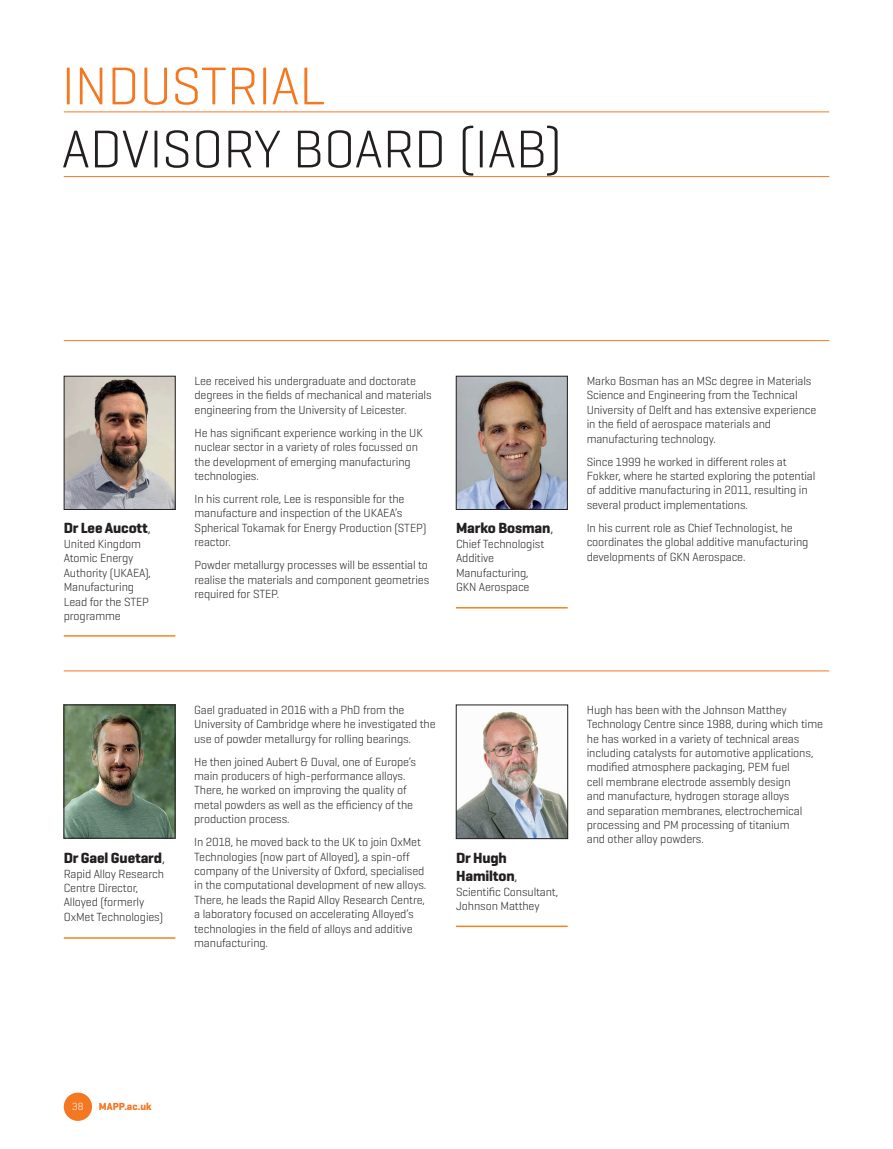
<style>
.page{position:relative;width:893px;height:1149px;background:#fff}
.page>*{position:absolute;margin:0;border:0;box-sizing:border-box;transform-origin:0 0}
.t1{font:300 54px "Geogrotesque";letter-spacing:-.005em;color:#231f20}
.t2{font:300 54px "Geogrotesque";letter-spacing:-.005em;color:#f47721}
.t3{font:700 15px/18px "Geogrotesque";letter-spacing:-.01em;color:#231f20}
.t4{font:300 12px/14.4px "Geogrotesque";letter-spacing:-.01em;color:#231f20}
.t5{font:700 10.5px "Geogrotesque";color:#f47721}
.t6{font:300 10.5px "Geogrotesque";color:#fff}
.s1{font-weight:300}
</style>
<div class="page">
<div style="left:64px;top:1092px;width:28px;height:28px;background:#f47721;border-radius:50%"></div>
<hr style="left:64px;top:112px;width:765px;height:1px;background:#f47721">
<hr style="left:64px;top:176px;width:765px;height:1px;background:#f47721">
<hr style="left:64px;top:340px;width:765px;height:1px;background:#f47721">
<img style="left:66px;top:378px;width:107px;height:129px">
<img style="left:458px;top:378px;width:108px;height:129px">
<div style="left:456px;top:376px;width:112px;height:133px;border:1px solid #231f20"></div>
<hr style="left:64px;top:670px;width:765px;height:1px;background:#f47721">
<img style="left:66px;top:706px;width:107px;height:130px">
<div style="left:64px;top:704px;width:111px;height:134px;border:1px solid #231f20"></div>
<img style="left:458px;top:711px;width:108px;height:125px">
<div style="left:456px;top:704px;width:112px;height:134px;border:1px solid #231f20"></div>
<hr style="left:64px;top:635px;width:111px;height:1px;background:#f58220">
<hr style="left:64px;top:936px;width:111px;height:2px;background:#f58220">
<hr style="left:456px;top:925px;width:112px;height:1px;background:#f58220">
<hr style="left:456px;top:607px;width:112px;height:1px;background:#f58220">
<h1 class="t2" style="left:62px;top:52px;width:265px">INDUSTRIAL</h1>
<h1 class="t1" style="left:62px;top:115px;width:502px">ADVISORY BOARD (IAB)</h1>
<p class="t3" style="left:64px;top:519px;width:88px">Dr Lee Aucott<span class="s1">,</span></p>
<p class="t4" style="left:64px;top:536px;width:89px">United Kingdom<br>Atomic Energy<br>Authority (UKAEA),<br>Manufacturing<br>Lead for the STEP programme</p>
<p class="t4" style="left:195px;top:373px;width:239px">Lee received his undergraduate and doctorate degrees in the fields of mechanical and materials engineering from the University of Leicester.</p>
<p class="t4" style="left:195px;top:425px;width:230px">He has significant experience working in the UK nuclear sector in a variety of roles focussed on the development of emerging manufacturing technologies.</p>
<p class="t4" style="left:195px;top:491px;width:233px">In his current role, Lee is responsible for the manufacture and inspection of the UKAEA’s Spherical Tokamak for Energy Production (STEP) reactor.</p>
<p class="t4" style="left:195px;top:557px;width:236px;text-align:justify">Powder metallurgy processes will be essential to realise the materials and component geometries required for STEP.</p>
<p class="t3" style="left:456px;top:519px;width:99px">Marko Bosman<span class="s1">,</span></p>
<p class="t4" style="left:456px;top:536px;width:90px">Chief Technologist<br>Additive<br>Manufacturing,<br>GKN Aerospace</p>
<p class="t4" style="left:587px;top:373px;width:231px">Marko Bosman has an MSc degree in Materials Science and Engineering from the Technical University of Delft and has extensive experience in the field of aerospace materials and manufacturing technology.</p>
<p class="t4" style="left:587px;top:454px;width:230px">Since 1999 he worked in different roles at Fokker, where he started exploring the potential of additive manufacturing in 2011, resulting in several product implementations.</p>
<p class="t4" style="left:587px;top:520px;width:223px">In his current role as Chief Technologist, he coordinates the global additive manufacturing developments of GKN Aerospace.</p>
<p class="t3" style="left:64px;top:848px;width:103px">Dr Gael Guetard<span class="s1">,</span></p>
<p class="t4" style="left:64px;top:865px;width:102px">Rapid Alloy Research<br>Centre Director,<br>Alloyed (formerly<br>OxMet Technologies)</p>
<p class="t4" style="left:194px;top:702px;width:243px">Gael graduated in 2016 with a PhD from the<br>University of Cambridge where he investigated the use of powder metallurgy for rolling bearings.</p>
<p class="t4" style="left:194px;top:753px;width:224px">He then joined Aubert &amp; Duval, one of Europe’s main producers of high-performance alloys.<br>There, he worked on improving the quality of metal powders as well as the efficiency of the production process.</p>
<p class="t4" style="left:194px;top:834px;width:234px">In 2018, he moved back to the UK to join OxMet Technologies (now part of Alloyed), a spin-off company of the University of Oxford, specialised in the computational development of new alloys.<br>There, he leads the Rapid Alloy Research Centre, a laboratory focused on accelerating Alloyed’s technologies in the field of alloys and additive manufacturing.</p>
<p class="t3" style="left:456px;top:848px;width:63px">Dr Hugh<br>Hamilton<span class="s1">,</span></p>
<p class="t4" style="left:456px;top:883px;width:104px">Scientific Consultant,<br>Johnson Matthey</p>
<p class="t4" style="left:587px;top:702px;width:238px">Hugh has been with the Johnson Matthey Technology Centre since 1988, during which time he has worked in a variety of technical areas including catalysts for automotive applications, modified atmosphere packaging, PEM fuel<br>cell membrane electrode assembly design<br>and manufacture, hydrogen storage alloys<br>and separation membranes, electrochemical processing and PM processing of titanium<br>and other alloy powders.</p>
<p class="t6" style="left:72px;top:1099px;width:13px">38</p>
<p class="t5" style="left:99px;top:1099px;width:54px">MAPP.ac.uk</p>
</div>
